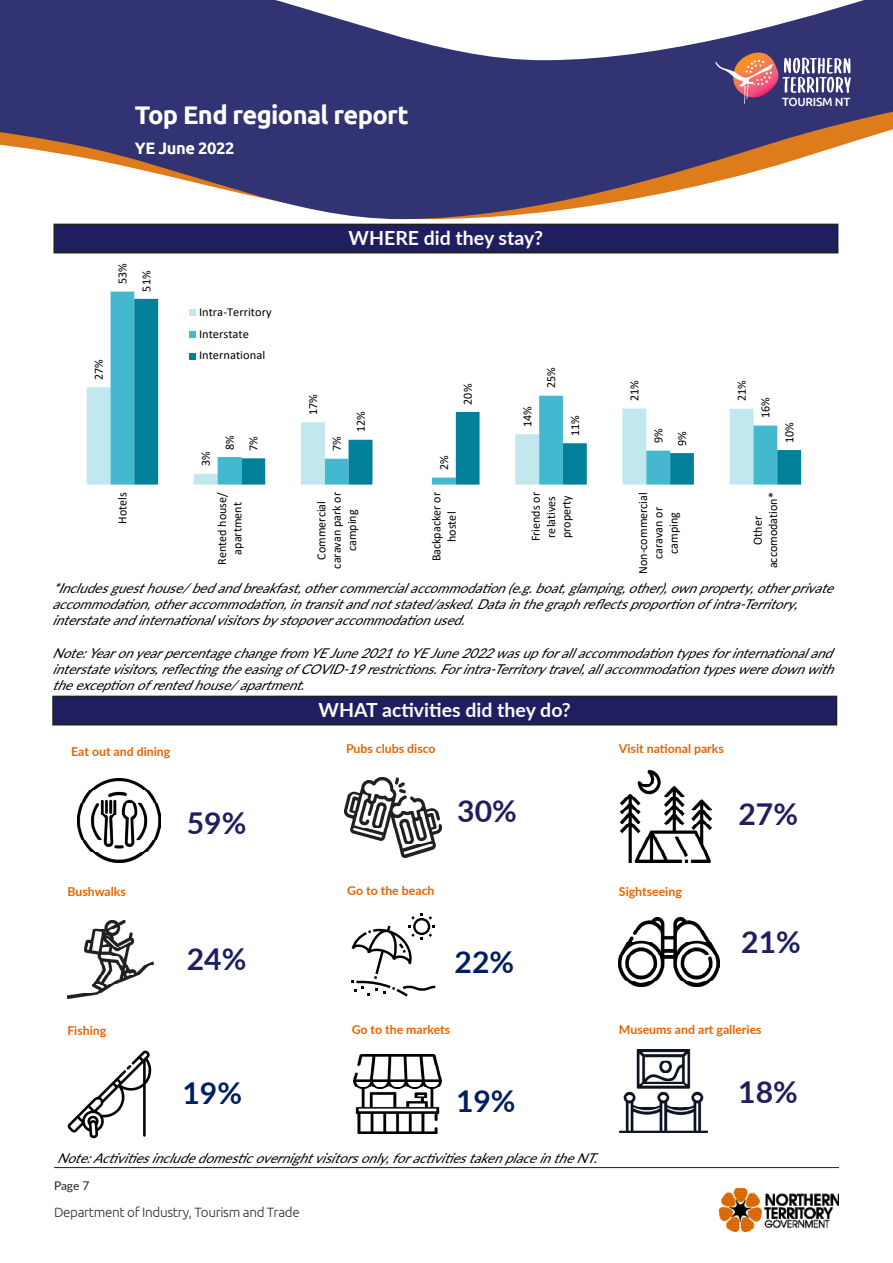
<style>
.page{position:relative;width:893px;height:1263px;background:#fff}
.page>*{position:absolute;margin:0;border:0;box-sizing:border-box;transform-origin:0 0}
.t1{font:700 30.15px "Lato";color:#1f1f5f}
.t2{font:700 30.15px "Lato";color:#001f5f}
.t3{font:700 25.5px "Ubuntu";letter-spacing:-.025em;color:#fff}
.t4{font:700 19.5px "Lato";color:#fbfbfb}
.t5{font:700 16.5px "Ubuntu";letter-spacing:-.025em;color:#fff}
.t6{font:italic 13.5px/16.2px "Lato";color:#000}
.t7{font:300 13.5px "Ubuntu";letter-spacing:-.025em;color:#312f30}
.t8{font:12.45px/15.3px "Calibri";letter-spacing:.005em;color:#000;text-align:center}
.t9{font:700 12.3px "Lato";color:#e66300}
.t10{font:12px/21.9px "Calibri";color:#000;scale:1.04 1}
.t11{font:12px "Lato";color:#231f20}
.t12{font:500 11.85px "Ubuntu";letter-spacing:-.025em;color:#fff}
</style>
<div class="page">
<svg style="left:0;top:60px;width:893px;height:159px;fill:#313373"></svg>
<svg style="left:0;top:0;width:893px;height:60px;fill:#313373"></svg>
<svg style="left:715px;top:53px;width:136px;height:51px;background:#7d6589"></svg>
<img style="left:719px;top:1188px;width:120px;height:43px">
<hr style="left:54px;top:1167px;width:785px;height:1px;background:#231f20">
<div style="left:87px;top:387px;width:24px;height:98px;background:#c1e7ef"></div>
<div style="left:111px;top:292px;width:47px;height:193px;background:#44b8ce"></div>
<svg style="left:134px;top:299px;width:667px;height:186px"></svg>
<div style="left:189px;top:309px;width:7px;height:7px;background:#c1e7ef"></div>
<div style="left:189px;top:331px;width:7px;height:7px;background:#44b8ce"></div>
<div style="left:189px;top:353px;width:7px;height:6px;background:#008199"></div>
<div style="left:54px;top:224px;width:784px;height:29px;background:#1f1f5f"></div>
<div style="left:53px;top:224px;width:785px;height:29px;border:2px solid #231f20"></div>
<div style="left:53px;top:696px;width:783px;height:29px;background:#1f1f5f"></div>
<div style="left:52px;top:696px;width:785px;height:29px;border:2px solid #231f20"></div>
<img style="left:67px;top:920px;width:87px;height:78px">
<img style="left:619px;top:917px;width:100px;height:69px">
<img style="left:77px;top:779px;width:84px;height:83px">
<img style="left:344px;top:778px;width:98px;height:79px">
<img style="left:620px;top:771px;width:92px;height:91px">
<svg style="left:68px;top:1050px;width:83px;height:88px"></svg>
<img style="left:619px;top:1050px;width:89px;height:82px">
<svg style="left:352px;top:913px;width:83px;height:84px"></svg>
<img style="left:353px;top:1055px;width:89px;height:79px">
<p class="t3" style="left:135px;top:99px;width:275px">Top End regional report</p>
<p class="t5" style="left:135px;top:138px;width:101px">YE June 2022</p>
<p class="t12" style="left:782px;top:95px;width:70px">TOURISM NT</p>
<p class="t8" style="left:91px;top:380px;width:22px;rotate:-90deg">27%</p>
<p class="t8" style="left:115px;top:284px;width:22px;rotate:-90deg">53%</p>
<p class="t8" style="left:138px;top:291px;width:22px;rotate:-90deg">51%</p>
<p class="t4" style="left:349px;top:224px;width:196px">WHERE did they stay?</p>
<p class="t10" style="left:199px;top:300px;width:71px">Intra-Territory<br>Interstate<br>International</p>
<p class="t8" style="left:305px;top:415px;width:22px;rotate:-90deg">17%</p>
<p class="t8" style="left:198px;top:466px;width:16px;rotate:-90deg">3%</p>
<p class="t8" style="left:222px;top:450px;width:16px;rotate:-90deg">8%</p>
<p class="t8" style="left:329px;top:451px;width:16px;rotate:-90deg">7%</p>
<p class="t8" style="left:245px;top:451px;width:16px;rotate:-90deg">7%</p>
<p class="t8" style="left:353px;top:432px;width:22px;rotate:-90deg">12%</p>
<p class="t8" style="left:460px;top:405px;width:22px;rotate:-90deg">20%</p>
<p class="t8" style="left:436px;top:470px;width:16px;rotate:-90deg">2%</p>
<p class="t8" style="left:519px;top:427px;width:22px;rotate:-90deg">14%</p>
<p class="t8" style="left:543px;top:388px;width:22px;rotate:-90deg">25%</p>
<p class="t8" style="left:567px;top:436px;width:22px;rotate:-90deg">11%</p>
<p class="t8" style="left:626px;top:401px;width:22px;rotate:-90deg">21%</p>
<p class="t8" style="left:734px;top:401px;width:22px;rotate:-90deg">21%</p>
<p class="t8" style="left:757px;top:418px;width:22px;rotate:-90deg">16%</p>
<p class="t8" style="left:650px;top:443px;width:16px;rotate:-90deg">9%</p>
<p class="t8" style="left:674px;top:446px;width:16px;rotate:-90deg">9%</p>
<p class="t8" style="left:781px;top:443px;width:22px;rotate:-90deg">10%</p>
<p class="t8" style="left:115px;top:524px;width:33px;rotate:-90deg">Hotels</p>
<p class="t8" style="left:214px;top:565px;width:74px;rotate:-90deg">Rented house/ apartment</p>
<p class="t8" style="left:314px;top:568px;width:78px;rotate:-90deg">Commercial caravan park or camping</p>
<p class="t8" style="left:428px;top:561px;width:71px;rotate:-90deg">Backpacker or hostel</p>
<p class="t8" style="left:528px;top:541px;width:51px;text-align:left;rotate:-90deg">Friends or relatives property</p>
<p class="t8" style="left:635px;top:574px;width:83px;rotate:-90deg">Non-commercial caravan or camping</p>
<p class="t8" style="left:750px;top:568px;width:78px;rotate:-90deg">Other accomodation*</p>
<p class="t6" style="left:52px;top:579px;width:790px">*Includesguesthouse/bedandbreakfast,othercommercialaccommodation(e.g.boat,glamping,other),ownproperty,otherprivate accommodation,otheraccommodation,intransitandnotstated/asked.Datainthegraphreflectsproportionofintra-Territory, interstateandinternationalvisitorsbystopoveraccommodationused.</p>
<p class="t6" style="left:52px;top:644px;width:791px;text-align:justify">Note:YearonyearpercentagechangefromYEJune2021toYEJune2022wasupforallaccommodationtypesforinternationaland interstatevisitors,reflectingtheeasingofCOVID-19restrictions.Forintra-Territorytravel,allaccommodationtypesweredownwith theexceptionofrentedhouse/apartment.</p>
<p class="t9" style="left:71px;top:743px;width:101px">Eat out and dining</p>
<p class="t1" style="left:187px;top:801px;width:61px">59%</p>
<p class="t4" style="left:319px;top:696px;width:254px">WHAT activities did they do?</p>
<p class="t9" style="left:346px;top:740px;width:91px">Pubs clubs disco</p>
<p class="t1" style="left:457px;top:789px;width:61px">30%</p>
<p class="t9" style="left:619px;top:740px;width:106px">Visit national parks</p>
<p class="t1" style="left:738px;top:792px;width:61px">27%</p>
<p class="t9" style="left:67px;top:882px;width:60px">Bushwalks</p>
<p class="t1" style="left:187px;top:937px;width:61px">24%</p>
<p class="t9" style="left:347px;top:882px;width:89px">Go to the beach</p>
<p class="t2" style="left:455px;top:940px;width:61px">22%</p>
<p class="t9" style="left:619px;top:882px;width:64px">Sightseeing</p>
<p class="t1" style="left:741px;top:920px;width:61px">21%</p>
<p class="t9" style="left:67px;top:1021px;width:40px">Fishing</p>
<p class="t2" style="left:183px;top:1071px;width:61px">19%</p>
<p class="t9" style="left:352px;top:1020px;width:100px">Go to the markets</p>
<p class="t2" style="left:456px;top:1078px;width:61px">19%</p>
<p class="t6" style="left:57px;top:1149px;width:550px">Note:Activitiesincludedomesticovernightvisitorsonly,foractivitiestakenplaceintheNT.</p>
<p class="t11" style="left:54px;top:1177px;width:37px">Page 7</p>
<p class="t7" style="left:54px;top:1204px;width:247px">Department of Industry, Tourism and Trade</p>
<p class="t9" style="left:619px;top:1020px;width:144px">Museums and art galleries</p>
<p class="t1" style="left:738px;top:1070px;width:61px">18%</p>
</div>
